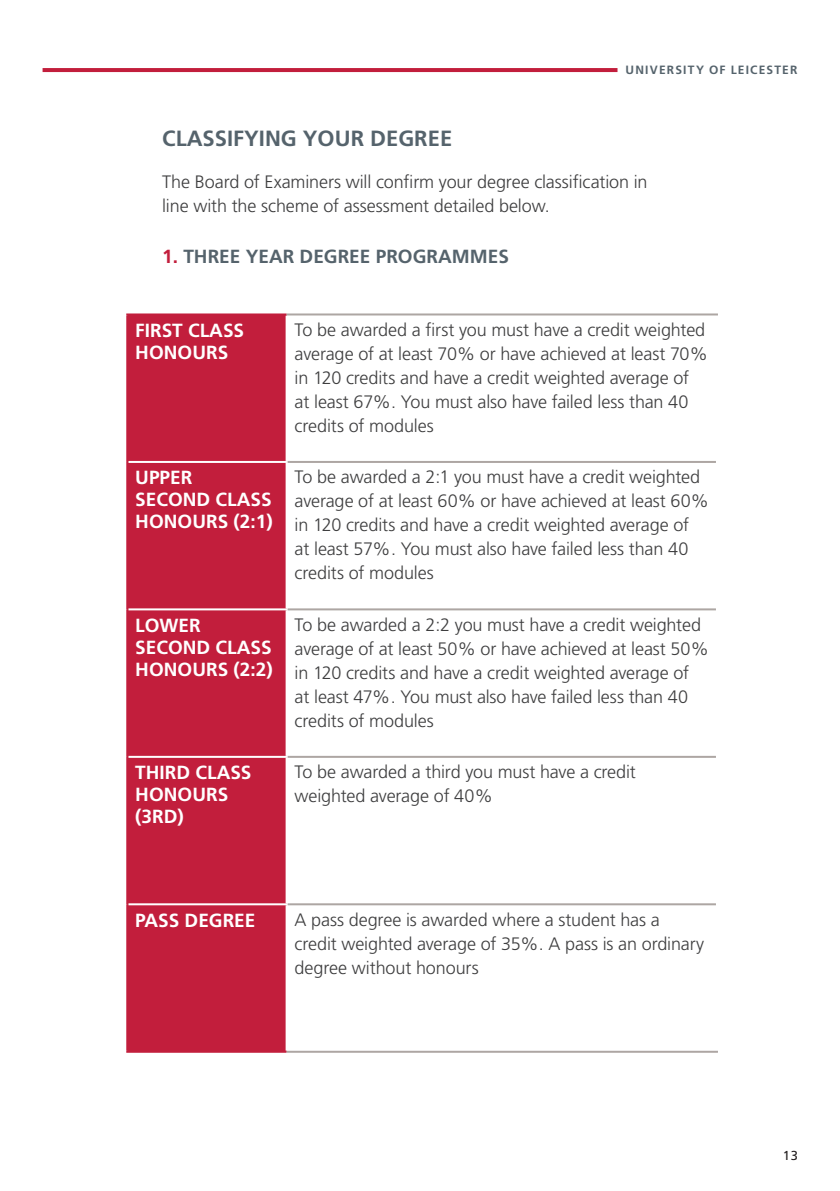
<style>
.page{position:relative;width:840px;height:1191px;background:#fff}
.page>*{position:absolute;margin:0;border:0;box-sizing:border-box;transform-origin:0 0}
.t1{font:700 22px "Frutiger";color:#55636c}
.t2{font:700 19px/22px "Frutiger";color:#fff}
.t3{font:700 19px "Frutiger";color:#55636c}
.t4{font:300 18px/24px "Frutiger";letter-spacing:-.01em;color:#3e3e3f}
.t5{font:13px "Frutiger";color:#231f20}
.t6{font:700 12px "Frutiger";letter-spacing:.1em;color:#55636c}
.s1{color:#c21e3c}
</style>
<div class="page">
<hr style="left:43px;top:68px;width:574px;height:4px;background:#c21e3c">
<div style="left:128px;top:315px;width:157px;height:735px;background:#c21e3c"></div>
<hr style="left:128px;top:461px;width:159px;height:2px;background:#fff">
<hr style="left:128px;top:608px;width:159px;height:2px;background:#fff">
<hr style="left:128px;top:756px;width:159px;height:2px;background:#fff">
<hr style="left:128px;top:903px;width:159px;height:2px;background:#fff">
<hr style="left:126px;top:315px;width:2px;height:147px;background:#c21e3c">
<hr style="left:126px;top:462px;width:2px;height:147px;background:#c21e3c">
<hr style="left:126px;top:609px;width:2px;height:148px;background:#c21e3c">
<hr style="left:126px;top:757px;width:2px;height:147px;background:#c21e3c">
<hr style="left:126px;top:904px;width:2px;height:146px;background:#c21e3c">
<hr style="left:126px;top:313px;width:160px;height:2px;background:#c21e3c">
<hr style="left:126px;top:1050px;width:160px;height:2px;background:#c21e3c">
<hr style="left:286px;top:313px;width:431px;height:2px;background:#ada6a3">
<hr style="left:287px;top:461px;width:428px;height:2px;background:#ada6a3">
<hr style="left:287px;top:608px;width:428px;height:2px;background:#ada6a3">
<hr style="left:287px;top:756px;width:428px;height:2px;background:#ada6a3">
<hr style="left:287px;top:903px;width:428px;height:2px;background:#ada6a3">
<hr style="left:286px;top:1050px;width:431px;height:2px;background:#ada6a3">
<p class="t6" style="left:625px;top:62px;width:173px">UNIVERSITY OF LEICESTER</p>
<p class="t1" style="left:162px;top:126px;width:291px">CLASSIFYING YOUR DEGREE</p>
<p class="t4" style="left:162px;top:169px;width:486px">The Board of Examiners will confirm your degree classification in line with the scheme of assessment detailed below.</p>
<p class="t3" style="left:162px;top:245px;width:348px"><span class="s1">1.</span> THREE YEAR DEGREE PROGRAMMES</p>
<p class="t2" style="left:135px;top:319px;width:110px">FIRST CLASS<br>HONOURS</p>
<p class="t4" style="left:294px;top:318px;width:414px">To be awarded a first you must have a credit weighted average of at least 70% or have achieved at least 70% in 120 credits and have a credit weighted average of at least 67%. You must also have failed less than 40 credits of modules</p>
<p class="t2" style="left:135px;top:467px;width:139px">UPPER<br>SECOND CLASS<br>HONOURS (2:1)</p>
<p class="t4" style="left:294px;top:465px;width:415px">To be awarded a 2:1 you must have a credit weighted average of at least 60% or have achieved at least 60% in 120 credits and have a credit weighted average of<br>at least 57%. You must also have failed less than 40 credits of modules</p>
<p class="t2" style="left:135px;top:614px;width:139px">LOWER<br>SECOND CLASS<br>HONOURS (2:2)</p>
<p class="t4" style="left:294px;top:613px;width:415px">To be awarded a 2:2 you must have a credit weighted average of at least 50% or have achieved at least 50% in 120 credits and have a credit weighted average of<br>at least 47%. You must also have failed less than 40 credits of modules</p>
<p class="t2" style="left:135px;top:761px;width:118px">THIRD CLASS<br>HONOURS (3RD)</p>
<p class="t4" style="left:294px;top:760px;width:342px">To be awarded a third you must have a credit weighted average of 40%</p>
<p class="t2" style="left:135px;top:909px;width:122px">PASS DEGREE</p>
<p class="t4" style="left:294px;top:908px;width:411px">A pass degree is awarded where a student has a credit weighted average of 35%. A pass is an ordinary degree without honours</p>
<p class="t5" style="left:782px;top:1147px;width:17px">13</p>
</div>
